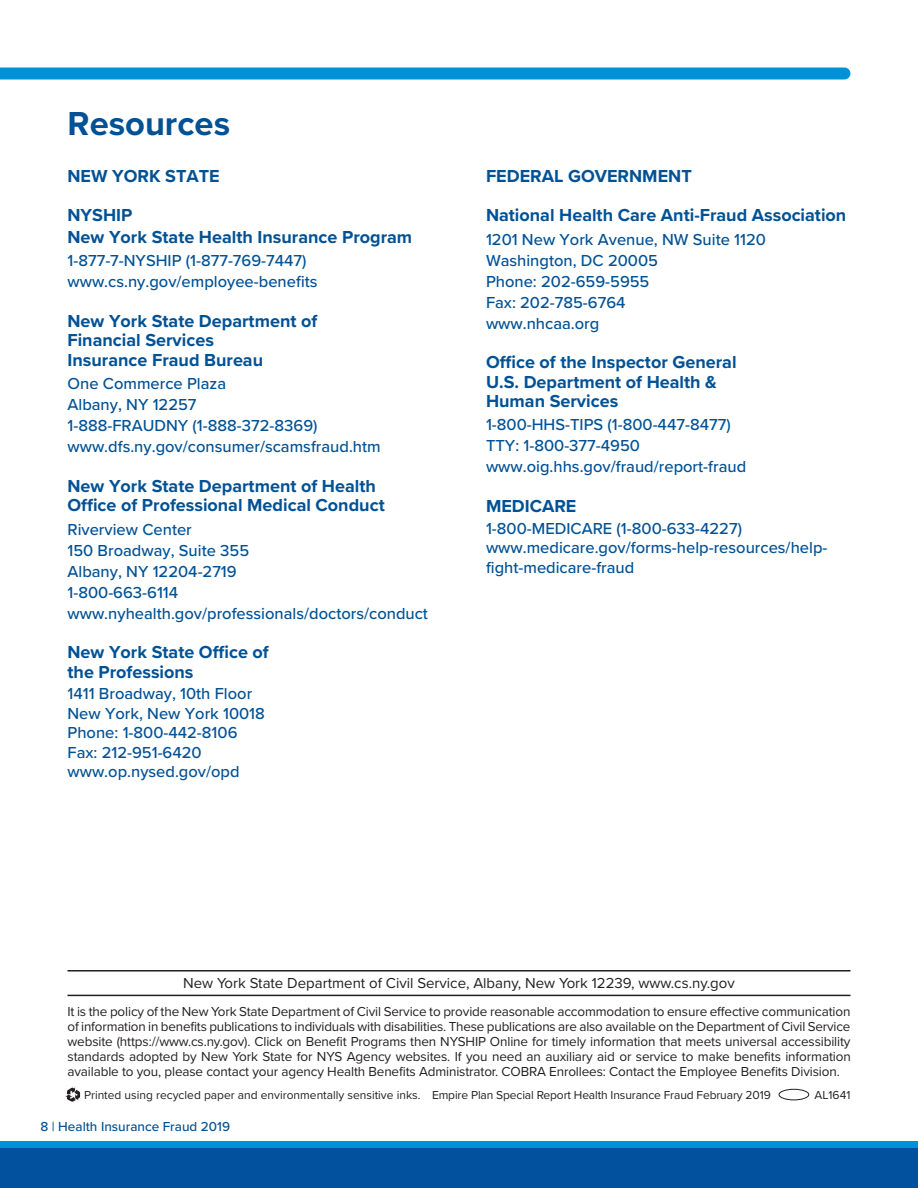
<style>
.page{position:relative;width:918px;height:1188px;background:#fff}
.page>*{position:absolute;margin:0;border:0;box-sizing:border-box;transform-origin:0 0}
.t1{font:700 34.5px "Proxima Nova";color:#015195}
.t2{font:700 18px/19.5px "Proxima Nova";color:#015195}
.t3{font:500 16.5px/21px "Proxima Nova";color:#015195}
.t4{font:15px "Proxima Nova";color:#231f20}
.t5{font:13.5px/15px "Proxima Nova";letter-spacing:-.01em;color:#231f20;text-align:justify}
.t6{font:500 13.5px "Proxima Nova";color:#015195}
.t7{font:12px "Proxima Nova";color:#231f20}
</style>
<div class="page">
<div style="left:0;top:1148px;width:918px;height:40px;background:#01519e"></div>
<div style="left:0;top:1141px;width:918px;height:7px;background:#0091d6"></div>
<hr style="left:68px;top:995px;width:782px;height:1px;background:#231f20">
<img style="left:65px;top:1087px;width:16px;height:15px">
<div style="left:779px;top:1089px;width:30px;height:11px;border:1px solid #231f20;border-radius:50%"></div>
<div style="left:0;top:68px;width:844px;height:12px;background:#0091d6"></div>
<hr style="left:68px;top:970px;width:782px;height:2px;background:#231f20">
<h1 class="t1" style="left:68px;top:98px;width:164px">Resources</h1>
<p class="t2" style="left:68px;top:165px;width:154px">NEW YORK STATE</p>
<p class="t2" style="left:68px;top:204px;width:346px;line-height:21.6px">NYSHIP<br>New York State Health Insurance Program</p>
<p class="t3" style="left:68px;top:250px;width:252px">1-877-7-NYSHIP (1-877-769-7447) www.cs.ny.gov/employee-benefits</p>
<p class="t2" style="left:68px;top:311px;width:251px">New York State Department of<br>Financial Services<br>Insurance Fraud Bureau</p>
<p class="t3" style="left:68px;top:373px;width:315px">One Commerce Plaza<br>Albany, NY 12257<br>1-888-FRAUDNY (1-888-372-8369) www.dfs.ny.gov/consumer/scamsfraud.htm</p>
<p class="t2" style="left:68px;top:476px;width:319px">New York State Department of Health<br>Office of Professional Medical Conduct</p>
<p class="t3" style="left:68px;top:518px;width:362px">Riverview Center<br>150 Broadway, Suite 355<br>Albany, NY 12204-2719<br>1-800-663-6114 www.nyhealth.gov/professionals/doctors/conduct</p>
<p class="t2" style="left:68px;top:642px;width:203px">New York State Office of the Professions</p>
<p class="t3" style="left:68px;top:684px;width:199px;line-height:19.5px">1411 Broadway, 10th Floor<br>New York, New York 10018<br>Phone: 1-800-442-8106<br>Fax: 212-951-6420 www.op.nysed.gov/opd</p>
<p class="t2" style="left:486px;top:165px;width:207px">FEDERAL GOVERNMENT</p>
<p class="t2" style="left:486px;top:205px;width:362px">National Health Care Anti-Fraud Association</p>
<p class="t3" style="left:486px;top:228px;width:281px">1201 New York Avenue, NW Suite 1120<br>Washington, DC 20005<br>Phone: 202-659-5955<br>Fax: 202-785-6764<br>www.nhcaa.org</p>
<p class="t2" style="left:486px;top:352px;width:252px">Office of the Inspector General<br>U.S. Department of Health &amp;<br>Human Services</p>
<p class="t3" style="left:486px;top:414px;width:262px">1-800-HHS-TIPS (1-800-447-8477)<br>TTY: 1-800-377-4950 www.oig.hhs.gov/fraud/report-fraud</p>
<p class="t2" style="left:486px;top:496px;width:92px">MEDICARE</p>
<p class="t3" style="left:486px;top:518px;width:343px;line-height:19.5px">1-800-MEDICARE (1-800-633-4227) www.medicare.gov/forms-help-resources/help&shy;fight-medicare-fraud</p>
<p class="t4" style="left:183px;top:972px;width:553px">New York State Department of Civil Service, Albany, New York 12239, www.cs.ny.gov</p>
<p class="t5" style="left:68px;top:1004px;width:785px">It is the policy of the New York State Department of Civil Service to provide reasonable accommodation to ensure effective communication of information in benefits publications to individuals with disabilities. These publications are also available on the Department of Civil Service website (https://www.cs.ny.gov). Click on Benefit Programs then NYSHIP Online for timely information that meets universal accessibility standards adopted by New York State for NYS Agency websites. If you need an auxiliary aid or service to make benefits information available to you, please contact your agency Health Benefits Administrator. COBRA Enrollees: Contact the Employee Benefits Division.</p>
<p class="t7" style="left:84px;top:1086px;width:688px">Printed using recycled paper and environmentally sensitive inks. Empire Plan Special Report Health Insurance Fraud February 2019</p>
<p class="t7" style="left:815px;top:1086px;width:37px">AL1641</p>
<p class="t6" style="left:40px;top:1117px;width:191px">8 | Health Insurance Fraud 2019</p>
</div>
